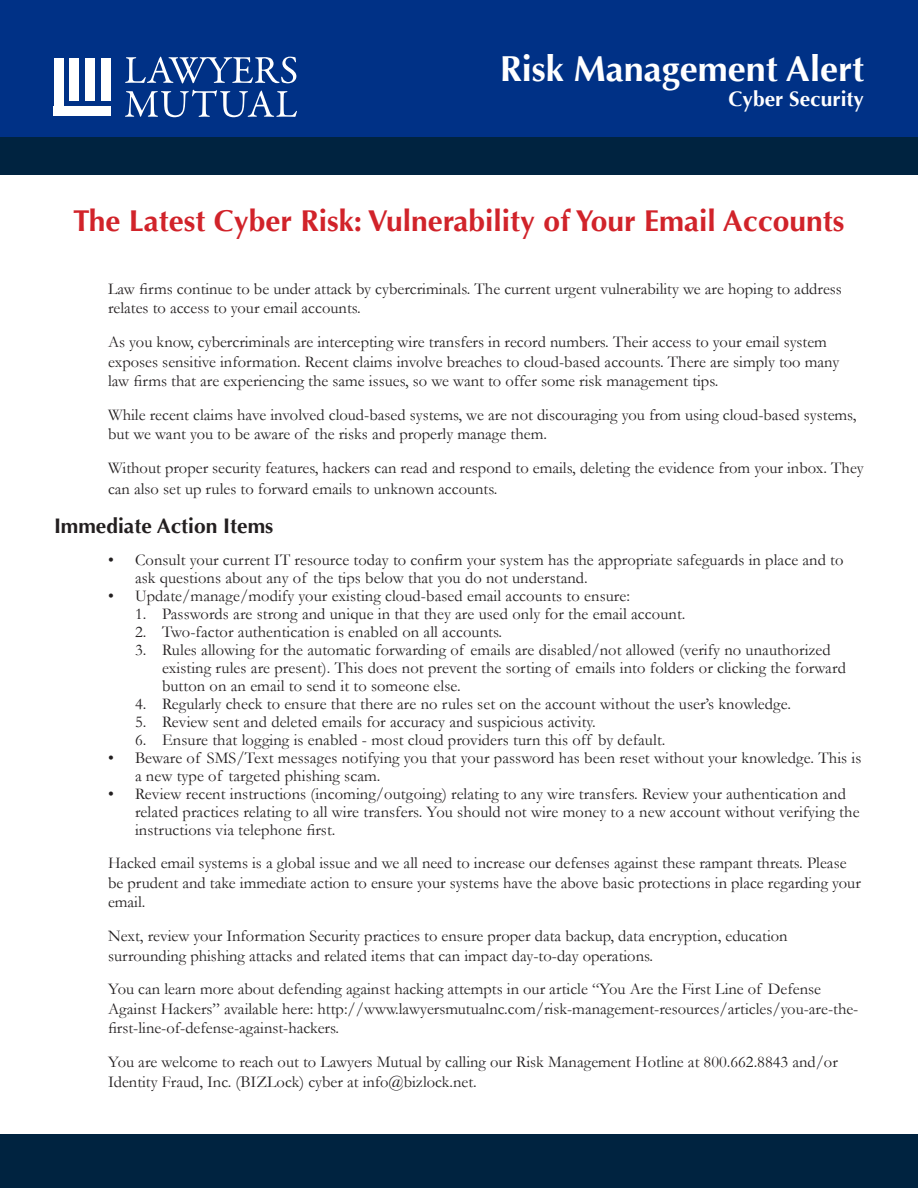
<style>
.page{position:relative;width:918px;height:1188px;background:#fff}
.page>*{position:absolute;margin:0;border:0;box-sizing:border-box;transform-origin:0 0}
.t1{font:700 36px "Optima LT";color:#fff}
.t2{font:700 30px "Optima LT";color:#d1232a}
.sectionheader{font:700 21px "Optima LT";color:#231f20}
.t3{font:700 21px "Optima LT";color:#fff}
.Indented_Paragraph{font:16.5px/19.8px "Garamond";color:#231f20}
</style>
<div class="page">
<div style="left:0;top:0;width:918px;height:140px;background:#003186"></div>
<div style="left:54px;top:59px;width:9px;height:57px;background:#fff"></div>
<div style="left:69px;top:59px;width:10px;height:42px;background:#fff"></div>
<div style="left:85px;top:59px;width:10px;height:42px;background:#fff"></div>
<div style="left:101px;top:59px;width:10px;height:42px;background:#fff"></div>
<div style="left:54px;top:106px;width:57px;height:10px;background:#fff"></div>
<svg style="left:125px;top:57px;width:171px;height:26px"></svg>
<svg style="left:125px;top:90px;width:172px;height:27px"></svg>
<div style="left:0;top:138px;width:918px;height:37px;background:#002340"></div>
<div style="left:0;top:1134px;width:918px;height:54px;background:#002340"></div>
<p class="t1" style="left:500px;top:48px;width:366px">Risk Management Alert</p>
<p class="t3" style="left:729px;top:87px;width:137px">Cyber Security</p>
<p class="t2" style="left:73px;top:203px;width:773px">The Latest Cyber Risk: Vulnerability of Your Email Accounts</p>
<p class="Indented_Paragraph" style="left:108px;top:278px;width:735px">Law firms continue to be under attack by cybercriminals. The current urgent vulnerability we are hoping to address relates to access to your email accounts.</p>
<p class="Indented_Paragraph" style="left:108px;top:331px;width:733px">As you know, cybercriminals are intercepting wire transfers in record numbers. Their access to your email system exposes sensitive information. Recent claims involve breaches to cloud-based accounts. There are simply too many law firms that are experiencing the same issues, so we want to offer some risk management tips.</p>
<p class="Indented_Paragraph" style="left:108px;top:404px;width:750px">While recent claims have involved cloud-based systems, we are not discouraging you from using cloud-based systems, but we want you to be aware of the risks and properly manage them.</p>
<p class="Indented_Paragraph" style="left:108px;top:456px;width:757px;line-height:21.6px">Without proper security features, hackers can read and respond to emails, deleting the evidence from your inbox. They can also set up rules to forward emails to unknown accounts.</p>
<p class="sectionheader" style="left:54px;top:514px;width:221px">Immediate Action Items</p>
<p class="Indented_Paragraph" style="left:135px;top:550px;width:710px;line-height:18px;text-indent:-27px">• Consult your current IT resource today to confirm your system has the appropriate safeguards in place and to ask questions about any of the tips below that you do not understand.</p>
<p class="Indented_Paragraph" style="left:108px;top:585px;width:524px">• Update/manage/modify your existing cloud-based email accounts to ensure:</p>
<p class="Indented_Paragraph" style="left:135px;top:603px;width:552px">1. Passwords are strong and unique in that they are used only for the email account.</p>
<p class="Indented_Paragraph" style="left:135px;top:621px;width:369px">2. Two-factor authentication is enabled on all accounts.</p>
<p class="Indented_Paragraph" style="left:162px;top:640px;width:685px;line-height:18px;text-indent:-27px">3. Rules allowing for the automatic forwarding of emails are disabled/not allowed (verify no unauthorized existing rules are present). This does not prevent the sorting of emails into folders or clicking the forward button on an email to send it to someone else.</p>
<p class="Indented_Paragraph" style="left:135px;top:693px;width:658px">4. Regularly check to ensure that there are no rules set on the account without the user’s knowledge.</p>
<p class="Indented_Paragraph" style="left:135px;top:711px;width:462px">5. Review sent and deleted emails for accuracy and suspicious activity.</p>
<p class="Indented_Paragraph" style="left:135px;top:729px;width:532px">6. Ensure that logging is enabled - most cloud providers turn this off by default.</p>
<p class="Indented_Paragraph" style="left:135px;top:748px;width:728px;line-height:18px;text-indent:-27px">• Beware of SMS/Text messages notifying you that your password has been reset without your knowledge. This is a new type of targeted phishing scam.</p>
<p class="Indented_Paragraph" style="left:135px;top:784px;width:726px;line-height:18px;text-indent:-27px">• Review recent instructions (incoming/outgoing) relating to any wire transfers. Review your authentication and related practices relating to all wire transfers. You should not wire money to a new account without verifying the instructions via telephone first.</p>
<p class="Indented_Paragraph" style="left:108px;top:852px;width:754px">Hacked email systems is a global issue and we all need to increase our defenses against these rampant threats. Please be prudent and take immediate action to ensure your systems have the above basic protections in place regarding your email.</p>
<p class="Indented_Paragraph" style="left:108px;top:925px;width:681px">Next, review your Information Security practices to ensure proper data backup, data encryption, education surrounding phishing attacks and related items that can impact day-to-day operations.</p>
<p class="Indented_Paragraph" style="left:108px;top:978px;width:752px">You can learn more about defending against hacking attempts in our article “You Are the First Line of Defense<br>Against Hackers” available here: http://www.lawyersmutualnc.com/risk-management-resources/articles/you-are-the&shy;first-line-of-defense-against-hackers.</p>
<p class="Indented_Paragraph" style="left:108px;top:1051px;width:731px">You are welcome to reach out to Lawyers Mutual by calling our Risk Management Hotline at 800.662.8843 and/or<br>Identity Fraud, Inc. (BIZLock) cyber at info@bizlock.net.</p>
</div>
